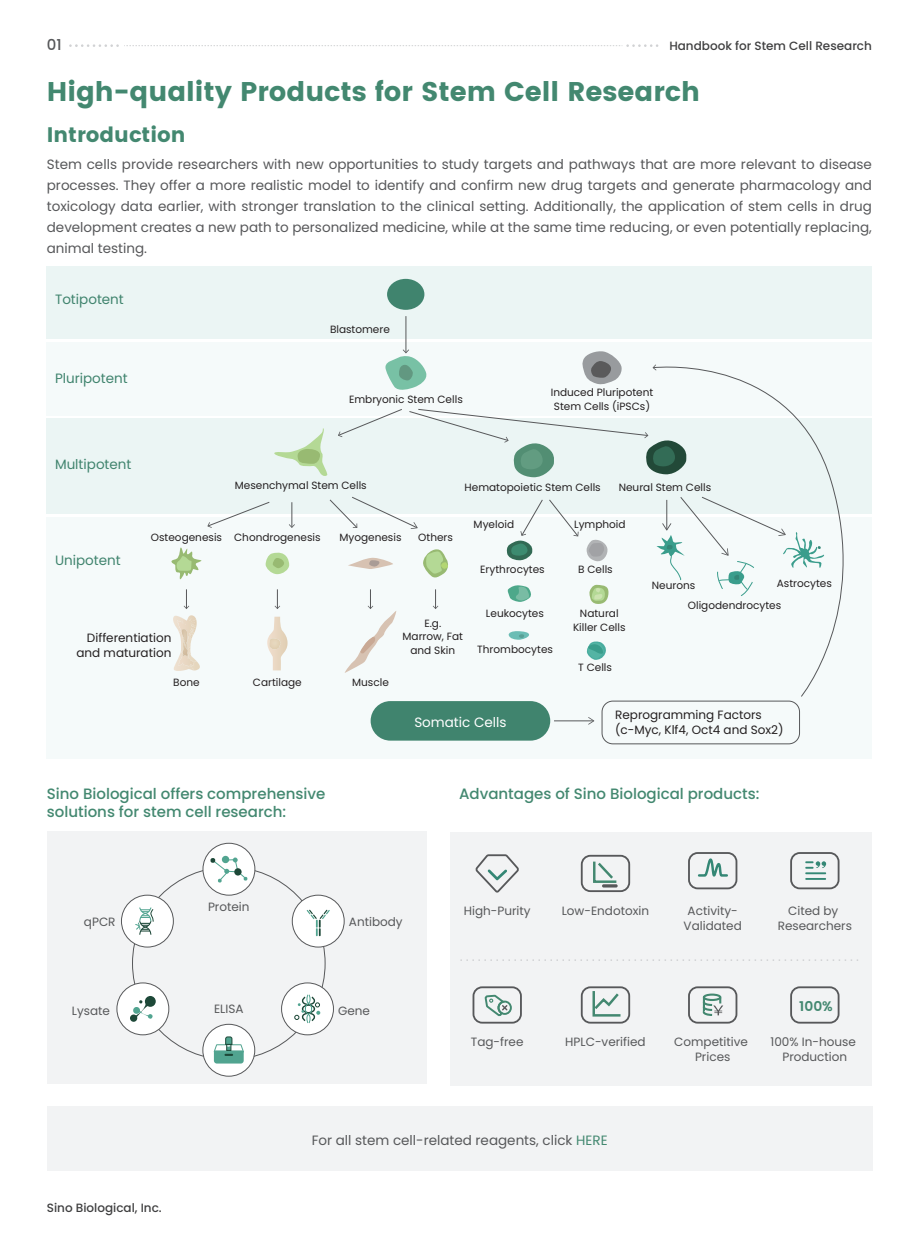
<style>
.page{position:relative;width:919px;height:1238px;background:#fff}
.page>*{position:absolute;margin:0;border:0;box-sizing:border-box;transform-origin:0 0}
.t1{font:700 27px "Poppins";color:#438870}
.t2{font:700 21px "Poppins";color:#438870}
.t3{font:500 15px/18px "Poppins";color:#438870}
.t4{font:500 15px "Poppins";color:#57585a}
.t5{font:600 13.8px "Poppins";color:#438870}
.t6{font:13.5px/21px "Poppins";color:#57585a;text-align:justify}
.t7{font:13.5px "Poppins";color:#40846e}
.t8{font:13.5px "Poppins";color:#fff}
.t9{font:12px/15px "Poppins";color:#57585a;text-align:center}
.t10{font:12px/15px "Poppins";color:#231f20;text-align:right}
.t11{font:500 12px "Poppins";color:#3f3f40}
.t12{font:10.5px/13.5px "Poppins";color:#231f20;text-align:center}
.s1{color:#438870}
</style>
<div class="page">
<svg style="left:69px;top:44px;width:589px;height:3px"></svg>
<div style="left:47px;top:831px;width:380px;height:253px;background:#f2f3f4"></div>
<div style="left:450px;top:831px;width:421px;height:254px;background:#f2f3f4"></div>
<svg style="left:592px;top:991px;width:29px;height:26px"></svg>
<div style="left:580px;top:986px;width:50px;height:37px;border:2px solid #57585a;border-radius:9px"></div>
<div style="left:472px;top:986px;width:50px;height:37px;border:2px solid #57585a;border-radius:9px"></div>
<div style="left:497px;top:1000px;width:15px;height:14px;border:2px solid #438870;border-radius:50%"></div>
<svg style="left:484px;top:994px;width:23px;height:23px"></svg>
<div style="left:688px;top:986px;width:49px;height:37px;border:2px solid #57585a;border-radius:9px"></div>
<div style="left:702px;top:993px;width:19px;height:7px;border:2px solid #438870;border-radius:50%"></div>
<svg style="left:702px;top:997px;width:21px;height:19px"></svg>
<div style="left:688px;top:852px;width:49px;height:37px;border:2px solid #57585a;border-radius:9px"></div>
<svg style="left:698px;top:858px;width:30px;height:19px"></svg>
<div style="left:790px;top:852px;width:49px;height:37px;border:2px solid #57585a;border-radius:9px"></div>
<svg style="left:805px;top:861px;width:21px;height:18px"></svg>
<div style="left:580px;top:854px;width:50px;height:38px;border:2px solid #57585a;border-radius:9px"></div>
<svg style="left:593px;top:861px;width:24px;height:22px"></svg>
<div style="left:602px;top:884px;width:15px;height:3px;border:2px solid #57585a"></div>
<svg style="left:475px;top:854px;width:44px;height:39px"></svg>
<div style="left:790px;top:986px;width:49px;height:37px;border:2px solid #57585a;border-radius:9px"></div>
<div style="left:292px;top:895px;width:52px;height:52px;background:#fff;border-radius:50%"></div>
<div style="left:292px;top:894px;width:52px;height:53px;border:1px solid #57585a;border-radius:50%"></div>
<div style="left:281px;top:982px;width:52px;height:52px;background:#fff;border-radius:50%"></div>
<div style="left:281px;top:982px;width:53px;height:53px;border:1px solid #57585a;border-radius:50%"></div>
<div style="left:203px;top:1024px;width:52px;height:52px;background:#fff;border-radius:50%"></div>
<div style="left:202px;top:1023px;width:53px;height:53px;border:1px solid #57585a;border-radius:50%"></div>
<div style="left:117px;top:982px;width:52px;height:52px;background:#fff;border-radius:50%"></div>
<div style="left:117px;top:982px;width:52px;height:53px;border:1px solid #57585a;border-radius:50%"></div>
<div style="left:121px;top:895px;width:52px;height:52px;background:#fff;border-radius:50%"></div>
<div style="left:121px;top:894px;width:53px;height:53px;border:1px solid #57585a;border-radius:50%"></div>
<div style="left:203px;top:843px;width:52px;height:52px;background:#fff;border-radius:50%"></div>
<div style="left:203px;top:842px;width:52px;height:53px;border:1px solid #57585a;border-radius:50%"></div>
<svg style="left:210px;top:857px;width:37px;height:25px"></svg>
<div style="left:234px;top:868px;width:7px;height:7px;background:#1d4838;border-radius:50%"></div>
<div style="left:222px;top:855px;width:7px;height:8px;background:#51a490;border-radius:50%"></div>
<svg style="left:307px;top:909px;width:23px;height:27px"></svg>
<svg style="left:294px;top:994px;width:26px;height:29px"></svg>
<svg style="left:214px;top:1036px;width:30px;height:27px"></svg>
<svg style="left:145px;top:995px;width:11px;height:11px"></svg>
<div style="left:130px;top:1014px;width:7px;height:7px;background:#1d4838;border-radius:50%"></div>
<svg style="left:133px;top:999px;width:20px;height:20px"></svg>
<svg style="left:135px;top:907px;width:19px;height:28px"></svg>
<svg style="left:460px;top:959px;width:398px;height:1px"></svg>
<div style="left:47px;top:1105px;width:825px;height:65px;background:#f2f3f4"></div>
<div style="left:47px;top:266px;width:824px;height:73px;background:#ebf5f4"></div>
<div style="left:47px;top:418px;width:824px;height:96px;background:#ebf5f4"></div>
<div style="left:47px;top:342px;width:824px;height:73px;background:#f5fafa"></div>
<div style="left:47px;top:517px;width:824px;height:242px;background:#f5fafa"></div>
<div style="left:370px;top:701px;width:180px;height:39px;background:#40846e;border-radius:20px"></div>
<div style="left:387px;top:279px;width:37px;height:31px;background:#40846e;border-radius:50%"></div>
<svg style="left:582px;top:351px;width:40px;height:34px"></svg>
<svg style="left:274px;top:428px;width:54px;height:48px"></svg>
<svg style="left:171px;top:547px;width:31px;height:33px"></svg>
<svg style="left:265px;top:552px;width:24px;height:22px"></svg>
<svg style="left:348px;top:557px;width:45px;height:12px"></svg>
<svg style="left:423px;top:549px;width:25px;height:29px"></svg>
<svg style="left:173px;top:615px;width:27px;height:56px"></svg>
<svg style="left:267px;top:616px;width:20px;height:54px"></svg>
<svg style="left:586px;top:539px;width:22px;height:23px"></svg>
<svg style="left:507px;top:585px;width:24px;height:17px"></svg>
<svg style="left:508px;top:631px;width:21px;height:8px"></svg>
<svg style="left:589px;top:584px;width:19px;height:20px"></svg>
<svg style="left:586px;top:641px;width:20px;height:18px"></svg>
<hr style="left:405px;top:316px;width:1px;height:36px;background:#57585a">
<svg style="left:385px;top:349px;width:42px;height:41px"></svg>
<svg style="left:338px;top:409px;width:314px;height:69px"></svg>
<svg style="left:207px;top:502px;width:63px;height:26px"></svg>
<svg style="left:289px;top:502px;width:6px;height:26px"></svg>
<svg style="left:184px;top:589px;width:5px;height:20px"></svg>
<svg style="left:274px;top:589px;width:6px;height:20px"></svg>
<svg style="left:345px;top:589px;width:52px;height:84px"></svg>
<svg style="left:433px;top:589px;width:5px;height:20px"></svg>
<svg style="left:506px;top:499px;width:72px;height:61px"></svg>
<svg style="left:652px;top:366px;width:192px;height:331px"></svg>
<svg style="left:652px;top:364px;width:4px;height:6px"></svg>
<hr style="left:554px;top:720px;width:39px;height:1px;background:#57585a">
<svg style="left:588px;top:717px;width:6px;height:7px"></svg>
<div style="left:601px;top:700px;width:198px;height:44px;border:1px solid #57585a;border-radius:11px"></div>
<svg style="left:329px;top:496px;width:89px;height:33px"></svg>
<p class="t4" style="left:47px;top:36px;width:16px">01</p>
<p class="t11" style="left:669px;top:38px;width:204px">Handbook for Stem Cell Research</p>
<h1 class="t1" style="left:47px;top:76px;width:654px">High-quality Products for Stem Cell Research</h1>
<h2 class="t2" style="left:47px;top:122px;width:140px">Introduction</h2>
<p class="t6" style="left:47px;top:154px;width:826px">Stem cells provide researchers with new opportunities to study targets and pathways that are more relevant to disease processes. They offer a more realistic model to identify and confirm new drug targets and generate pharmacology and toxicology data earlier, with stronger translation to the clinical setting. Additionally, the application of stem cells in drug development creates a new path to personalized medicine, while at the same time reducing, or even potentially replacing, animal testing.</p>
<p class="t7" style="left:55px;top:292px;width:70px">Totipotent</p>
<p class="t7" style="left:55px;top:370px;width:74px">Pluripotent</p>
<p class="t7" style="left:55px;top:456px;width:78px">Multipotent</p>
<p class="t12" style="left:330px;top:323px;width:61px">Blastomere</p>
<p class="t12" style="left:349px;top:393px;width:115px">Embryonic Stem Cells</p>
<p class="t12" style="left:550px;top:386px;width:104px">Induced Pluripotent<br>Stem Cells (iPSCs)</p>
<p class="t12" style="left:235px;top:478px;width:133px">Mesenchymal Stem Cells</p>
<p class="t12" style="left:464px;top:480px;width:138px">Hematopoietic Stem Cells</p>
<p class="t12" style="left:618px;top:480px;width:94px">Neural Stem Cells</p>
<p class="t7" style="left:55px;top:552px;width:67px">Unipotent</p>
<p class="t12" style="left:151px;top:530px;width:171px">Osteogenesis Chondrogenesis</p>
<p class="t12" style="left:339px;top:530px;width:64px">Myogenesis</p>
<p class="t12" style="left:418px;top:530px;width:36px">Others</p>
<p class="t10" style="left:76px;top:630px;width:96px">Differentiation and maturation</p>
<p class="t12" style="left:173px;top:676px;width:28px">Bone</p>
<p class="t12" style="left:253px;top:676px;width:50px">Cartilage</p>
<p class="t12" style="left:352px;top:676px;width:38px">Muscle</p>
<p class="t12" style="left:402px;top:616px;width:62px">E.g.<br>Marrow, Fat and Skin</p>
<p class="t12" style="left:473px;top:517px;width:42px">Myeloid</p>
<p class="t12" style="left:574px;top:517px;width:53px">Lymphoid</p>
<p class="t12" style="left:480px;top:563px;width:66px">Erythrocytes</p>
<p class="t12" style="left:486px;top:606px;width:59px">Leukocytes</p>
<p class="t12" style="left:477px;top:642px;width:77px">Thrombocytes</p>
<p class="t12" style="left:578px;top:563px;width:36px">B Cells</p>
<p class="t12" style="left:573px;top:606px;width:54px">Natural<br>Killer Cells</p>
<p class="t12" style="left:578px;top:661px;width:35px">T Cells</p>
<p class="t12" style="left:687px;top:572px;width:146px;line-height:22px;text-align:left;text-indent:89px">Astrocytes<br>Oligodendrocytes</p>
<p class="t12" style="left:651px;top:579px;width:45px">Neurons</p>
<p class="t8" style="left:414px;top:714px;width:94px">Somatic Cells</p>
<p class="t10" style="left:615px;top:707px;width:170px;text-align:left">Reprogramming Factors (c-Myc, Klf4, Oct4 and Sox2)</p>
<p class="t3" style="left:47px;top:784px;width:280px">Sino Biological offers comprehensive solutions for stem cell research:</p>
<p class="t3" style="left:459px;top:784px;width:302px">Advantages of Sino Biological products:</p>
<p class="t9" style="left:208px;top:899px;width:43px">Protein</p>
<p class="t9" style="left:84px;top:914px;width:33px">qPCR</p>
<p class="t9" style="left:349px;top:914px;width:55px">Antibody</p>
<p class="t9" style="left:463px;top:903px;width:68px">High-Purity</p>
<p class="t9" style="left:561px;top:903px;width:89px">Low-Endotoxin</p>
<p class="t9" style="left:683px;top:903px;width:60px">Activity-<br>Validated</p>
<p class="t9" style="left:777px;top:903px;width:76px">Cited by<br>Researchers</p>
<p class="t9" style="left:72px;top:1003px;width:40px">Lysate</p>
<p class="t9" style="left:214px;top:1001px;width:31px">ELISA</p>
<p class="t9" style="left:338px;top:1003px;width:33px">Gene</p>
<p class="t5" style="left:799px;top:995px;width:35px">100%</p>
<p class="t9" style="left:471px;top:1033px;width:54px">Tag-free</p>
<p class="t9" style="left:565px;top:1033px;width:82px">HPLC-verified</p>
<p class="t9" style="left:674px;top:1033px;width:75px">Competitive<br>Prices</p>
<p class="t9" style="left:770px;top:1033px;width:87px">100% In-house<br>Production</p>
<p class="t11" style="left:47px;top:1201px;width:116px">Sino Biological, Inc.</p>
<p class="t6" style="left:312px;top:1129px;width:297px">For all stem cell-related reagents, click <span class="s1">HERE</span></p>
</div>
